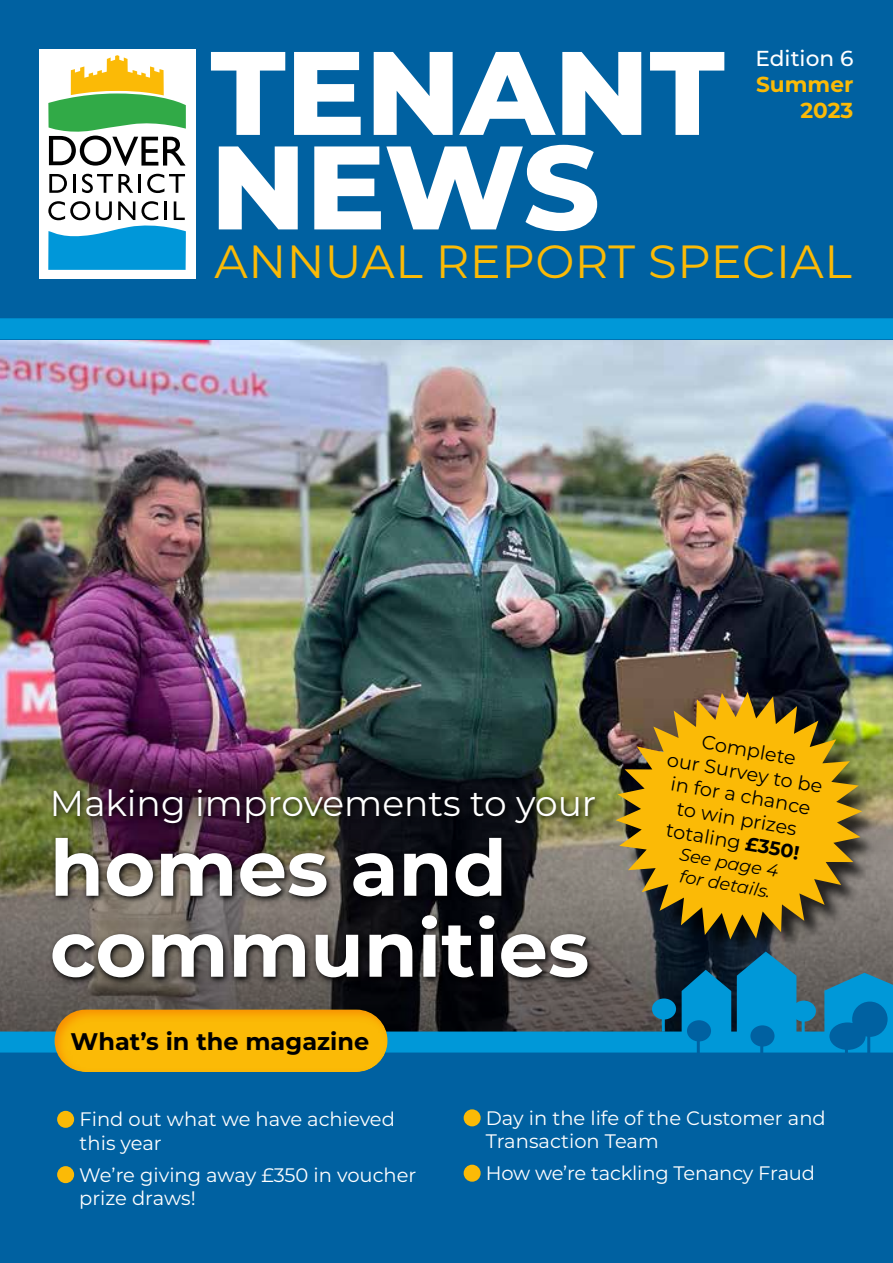
<style>
.page{position:relative;width:893px;height:1263px;background:#fff}
.page>*{position:absolute;margin:0;border:0;box-sizing:border-box;transform-origin:0 0}
.t1{font:800 118.5px/94.5px "Montserrat";color:#fff}
.t2{font:700 78px/81px "Montserrat";color:#fff}
.t3{font:46.5px "Montserrat";letter-spacing:.01em;color:#fbba06}
.t4{font:36px "Montserrat";color:#fff}
.t5{font:700 24px "Montserrat";color:#000}
.t6{font:700 21.6px/26px "Montserrat";color:#fbba06;text-align:right}
.t7{font:500 21.6px "Montserrat";color:#fff}
.t8{font:19.5px/23.4px "Montserrat";color:#fff}
.t9{font:19.35px/23.1px "Montserrat";color:#000;text-align:center}
.t10{font:italic 17.7px/21.3px "Montserrat";color:#000}
.s1{font-weight:700}
</style>
<div class="page">
<img style="left:0;top:339px;width:893px;height:360px">
<img style="left:0;top:699px;width:893px;height:332px">
<div style="left:0;top:0;width:893px;height:339px;background:#0061a1"></div>
<div style="left:0;top:318px;width:893px;height:21px;background:#0098d8"></div>
<div style="left:0;top:1042px;width:893px;height:221px;background:#0061a1"></div>
<div style="left:0;top:1031px;width:893px;height:21px;background:#0098d8"></div>
<svg style="left:682px;top:970px;width:49px;height:72px;background:#0182ba"></svg>
<svg style="left:737px;top:958px;width:59px;height:75px;background:#0590cb"></svg>
<svg style="left:824px;top:973px;width:69px;height:59px;background:#128dc1"></svg>
<div style="left:652px;top:998px;width:24px;height:21px;background:#0098d8;border-radius:50%"></div>
<hr style="left:662px;top:1010px;width:3px;height:21px;background:#0098d8">
<div style="left:792px;top:1001px;width:24px;height:21px;background:#0098d8;border-radius:50%"></div>
<hr style="left:802px;top:1013px;width:3px;height:21px;background:#0098d8">
<div style="left:829px;top:1022px;width:37px;height:28px;background:#0061a1;border-radius:50%"></div>
<hr style="left:845px;top:1038px;width:3px;height:27px;background:#0061a1">
<div style="left:687px;top:1020px;width:24px;height:21px;background:#0061a1;border-radius:50%"></div>
<hr style="left:697px;top:1032px;width:3px;height:21px;background:#0061a1">
<div style="left:852px;top:1001px;width:36px;height:36px;background:#0061a1;border-radius:50%"></div>
<hr style="left:867px;top:1022px;width:3px;height:35px;background:#0061a1">
<div style="left:750px;top:1025px;width:24px;height:21px;background:#0061a1;border-radius:50%"></div>
<hr style="left:760px;top:1037px;width:3px;height:22px;background:#0061a1">
<svg style="left:49px;top:786px;width:554px;height:199px;background:#3b3532"></svg>
<div style="left:52px;top:1008px;width:337px;height:64px;background:#fbba06;opacity:.91"></div>
<div style="left:57px;top:1111px;width:17px;height:17px;background:#fbba06;border-radius:50%"></div>
<div style="left:57px;top:1166px;width:17px;height:17px;background:#fbba06;border-radius:50%"></div>
<div style="left:464px;top:1109px;width:17px;height:17px;background:#fbba06;border-radius:50%"></div>
<div style="left:464px;top:1165px;width:17px;height:17px;background:#fbba06;border-radius:50%"></div>
<div style="left:39px;top:49px;width:157px;height:230px;background:#fff"></div>
<svg style="left:49px;top:174px;width:18px;height:19px"></svg>
<hr style="left:73px;top:174px;width:3px;height:19px;background:#000">
<svg style="left:82px;top:174px;width:51px;height:19px"></svg>
<hr style="left:138px;top:174px;width:3px;height:19px;background:#000">
<svg style="left:147px;top:174px;width:38px;height:19px"></svg>
<svg style="left:48px;top:201px;width:138px;height:69px"></svg>
<svg style="left:48px;top:55px;width:138px;height:111px"></svg>
<div style="left:620px;top:696px;width:261px;height:262px;background:#000;opacity:.75"></div>
<svg style="left:616px;top:692px;width:246px;height:247px;background:#bc921d"></svg>
<p class="t7" style="left:755px;top:43px;width:99px">Edition 6</p>
<p class="t6" style="left:756px;top:70px;width:99px">Summer<br>2023</p>
<h1 class="t1" style="left:210px;top:39px;width:516px">TENANT<br>NEWS</h1>
<h3 class="t3" style="left:215px;top:229px;width:639px">ANNUAL REPORT SPECIAL</h3>
<h3 class="t4" style="left:50px;top:779px;width:548px">Making improvements to your</h3>
<h2 class="t2" style="left:50px;top:824px;width:541px">homes and communities</h2>
<p class="t5" style="left:71px;top:1024px;width:300px">What’s in the magazine</p>
<p class="t9" style="left:674px;top:724px;width:159px;rotate:10deg">Complete<br>our Survey to be in for a chance to win prizes totaling <span class="s1">£350!</span></p>
<p class="t10" style="left:682px;top:843px;width:102px;rotate:10deg">See page 4 for details.</p>
<p class="t8" style="left:80px;top:1107px;width:317px">Find out what we have achieved this year</p>
<p class="t8" style="left:79px;top:1162px;width:339px">We’re giving away £350 in voucher prize draws!</p>
<p class="t8" style="left:486px;top:1105px;width:342px">Day in the life of the Customer and<br>Transaction Team</p>
<p class="t8" style="left:486px;top:1161px;width:331px">How we’re tackling Tenancy Fraud</p>
</div>
